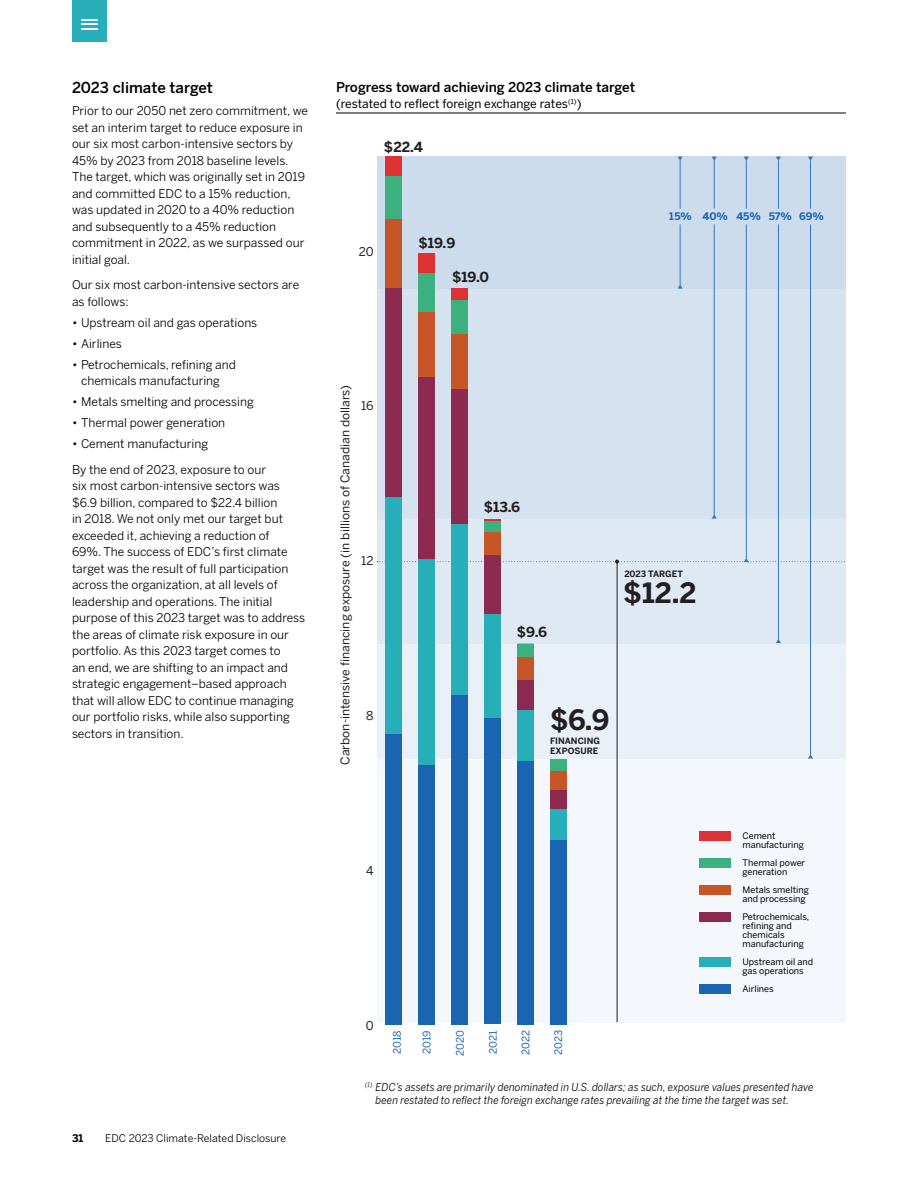
<style>
.page{position:relative;width:918px;height:1188px;background:#fff}
.page>*{position:absolute;margin:0;border:0;box-sizing:border-box;transform-origin:0 0}
.t1{font:700 27.75px "Benton Sans";color:#231f20}
.t2{font:500 15px "Benton Sans";color:#000}
.t3{font:700 13.8px "Benton Sans";letter-spacing:-.005em;color:#231f20}
.t4{font:500 13.5px "Benton Sans";color:#000}
.t5{font:12.15px "Benton Sans";letter-spacing:-.01em;color:#231f20}
.Body{font:12px/16.5px "Benton Sans";color:#000}
.t6{font:12px "Benton Sans";color:#231f20}
.t7{font:12px "Benton Sans";letter-spacing:-.01em;color:#000}
.footnote{font:italic 10.8px/13.5px "Benton Sans";letter-spacing:.005em;color:#000;scale:.93 1}
.t8{font:10.5px "Benton Sans";color:#000}
.t9{font:700 10.5px "Benton Sans";color:#000}
.t10{font:10.35px "Benton Sans";letter-spacing:-.01em;color:#1a65b2}
.t11{font:700 10.35px "Benton Sans";color:#1a65b2}
.t12{font:9px/9px "Benton Sans";color:#000}
.t13{font:700 8.7px/10.5px "Benton Sans";color:#231f20}
</style>
<div class="page">
<div style="left:72px;top:0;width:35px;height:42px;background:#27aeb9"></div>
<svg style="left:81px;top:19px;width:16px;height:11px"></svg>
<hr style="left:336px;top:113px;width:510px;height:1px;background:#000">
<div style="left:377px;top:562px;width:469px;height:460px;background:#f4f7fb"></div>
<div style="left:377px;top:157px;width:469px;height:602px;background:linear-gradient(to bottom,#c8d8e9,#e8f0f7)"></div>
<div style="left:386px;top:157px;width:16px;height:19px;background:#dd3133"></div>
<div style="left:418px;top:254px;width:17px;height:19px;background:#dd3133"></div>
<div style="left:451px;top:288px;width:17px;height:12px;background:#dd3133"></div>
<svg style="left:484px;top:519px;width:17px;height:2px"></svg>
<div style="left:386px;top:176px;width:16px;height:43px;background:#3cb07e"></div>
<div style="left:418px;top:273px;width:17px;height:39px;background:#3cb07e"></div>
<div style="left:451px;top:300px;width:17px;height:35px;background:#3cb07e"></div>
<div style="left:484px;top:521px;width:17px;height:11px;background:#3cb07e"></div>
<div style="left:517px;top:644px;width:17px;height:13px;background:#3cb07e"></div>
<div style="left:550px;top:759px;width:17px;height:12px;background:#3cb07e"></div>
<div style="left:386px;top:219px;width:16px;height:69px;background:#c65528"></div>
<div style="left:418px;top:312px;width:17px;height:65px;background:#c65528"></div>
<div style="left:451px;top:335px;width:17px;height:54px;background:#c65528"></div>
<div style="left:484px;top:532px;width:17px;height:24px;background:#c65528"></div>
<div style="left:517px;top:657px;width:17px;height:23px;background:#c65528"></div>
<div style="left:550px;top:771px;width:17px;height:20px;background:#c65528"></div>
<div style="left:386px;top:288px;width:16px;height:210px;background:#8d2a4f"></div>
<div style="left:418px;top:377px;width:17px;height:183px;background:#8d2a4f"></div>
<div style="left:451px;top:389px;width:17px;height:136px;background:#8d2a4f"></div>
<div style="left:484px;top:556px;width:17px;height:58px;background:#8d2a4f"></div>
<div style="left:517px;top:680px;width:17px;height:31px;background:#8d2a4f"></div>
<div style="left:550px;top:791px;width:17px;height:18px;background:#8d2a4f"></div>
<div style="left:386px;top:498px;width:16px;height:236px;background:#27aeb9"></div>
<div style="left:418px;top:560px;width:17px;height:205px;background:#27aeb9"></div>
<div style="left:451px;top:525px;width:17px;height:170px;background:#27aeb9"></div>
<div style="left:484px;top:614px;width:17px;height:104px;background:#27aeb9"></div>
<div style="left:517px;top:711px;width:17px;height:50px;background:#27aeb9"></div>
<div style="left:550px;top:809px;width:17px;height:33px;background:#27aeb9"></div>
<div style="left:386px;top:734px;width:16px;height:290px;background:#1a65b2"></div>
<div style="left:418px;top:765px;width:17px;height:259px;background:#1a65b2"></div>
<div style="left:451px;top:695px;width:17px;height:329px;background:#1a65b2"></div>
<div style="left:484px;top:718px;width:17px;height:306px;background:#1a65b2"></div>
<div style="left:517px;top:761px;width:17px;height:263px;background:#1a65b2"></div>
<div style="left:550px;top:840px;width:17px;height:184px;background:#1a65b2"></div>
<hr style="left:617px;top:561px;width:1px;height:461px;background:#231f20">
<hr style="left:680px;top:160px;width:1px;height:49px;background:#3578ba">
<svg style="left:678px;top:157px;width:5px;height:4px"></svg>
<hr style="left:680px;top:224px;width:1px;height:61px;background:#3578ba">
<svg style="left:678px;top:284px;width:5px;height:5px"></svg>
<hr style="left:714px;top:160px;width:1px;height:49px;background:#3578ba">
<svg style="left:712px;top:157px;width:5px;height:4px"></svg>
<hr style="left:714px;top:224px;width:1px;height:291px;background:#3578ba">
<svg style="left:712px;top:514px;width:5px;height:5px"></svg>
<hr style="left:746px;top:160px;width:1px;height:49px;background:#3578ba">
<svg style="left:744px;top:157px;width:5px;height:4px"></svg>
<hr style="left:746px;top:224px;width:1px;height:334px;background:#3578ba">
<svg style="left:377px;top:558px;width:469px;height:5px;background:#bed3e1"></svg>
<hr style="left:810px;top:160px;width:1px;height:49px;background:#3578ba">
<svg style="left:808px;top:157px;width:5px;height:4px"></svg>
<hr style="left:810px;top:224px;width:1px;height:531px;background:#3578ba">
<svg style="left:808px;top:754px;width:5px;height:5px"></svg>
<hr style="left:778px;top:160px;width:1px;height:49px;background:#3578ba">
<svg style="left:776px;top:157px;width:5px;height:4px"></svg>
<hr style="left:778px;top:224px;width:1px;height:415px;background:#3578ba">
<svg style="left:776px;top:639px;width:5px;height:4px"></svg>
<div style="left:699px;top:831px;width:31px;height:10px;background:#dd3133"></div>
<div style="left:699px;top:858px;width:31px;height:10px;background:#3cb07e"></div>
<div style="left:699px;top:885px;width:31px;height:10px;background:#c65528"></div>
<div style="left:699px;top:912px;width:31px;height:10px;background:#8d2a4f"></div>
<div style="left:699px;top:957px;width:31px;height:10px;background:#27aeb9"></div>
<div style="left:699px;top:984px;width:31px;height:10px;background:#1a65b2"></div>
<h2 class="t2" style="left:72px;top:78px;width:143px">2023 climate target</h2>
<p class="Body" style="left:72px;top:103px;width:238px">Prior to our 2050 net zero commitment, we set an interim target to reduce exposure in our six most carbon-intensive sectors by 45% by 2023 from 2018 baseline levels.<br>The target, which was originally set in 2019 and committed EDC to a 15% reduction, was updated in 2020 to a 40% reduction and subsequently to a 45% reduction commitment in 2022, as we surpassed our initial goal.</p>
<p class="Body" style="left:72px;top:277px;width:229px">Our six most carbon-intensive sectors are as follows:</p>
<p class="Body" style="left:72px;top:314px;width:187px">• Upstream oil and gas operations</p>
<p class="Body" style="left:72px;top:335px;width:51px">• Airlines</p>
<p class="Body" style="left:72px;top:356px;width:165px;text-align:center">• Petrochemicals, refining and chemicals manufacturing</p>
<p class="Body" style="left:72px;top:394px;width:183px">• Metals smelting and processing</p>
<p class="Body" style="left:72px;top:415px;width:155px">• Thermal power generation</p>
<p class="Body" style="left:72px;top:436px;width:138px">• Cement manufacturing</p>
<p class="Body" style="left:72px;top:461px;width:235px">By the end of 2023, exposure to our<br>six most carbon-intensive sectors was $6.9 billion, compared to $22.4 billion<br>in 2018. We not only met our target but exceeded it, achieving a reduction of<br>69%. The success of EDC’s first climate target was the result of full participation across the organization, at all levels of leadership and operations. The initial purpose of this 2023 target was to address the areas of climate risk exposure in our portfolio. As this 2023 target comes to<br>an end, we are shifting to an impact and strategic engagement–based approach that will allow EDC to continue managing our portfolio risks, while also supporting sectors in transition.</p>
<p class="t9" style="left:72px;top:1132px;width:13px">31</p>
<p class="t8" style="left:105px;top:1132px;width:182px">EDC 2023 Climate-Related Disclosure</p>
<p class="t4" style="left:336px;top:79px;width:301px">Progress toward achieving 2023 climate target</p>
<p class="t7" style="left:336px;top:97px;width:247px">(restated to reflect foreign exchange rates<sup>(1)</sup>)</p>
<p class="t5" style="left:359px;top:89px;width:16px">24</p>
<p class="t3" style="left:384px;top:138px;width:41px">$22.4</p>
<p class="t5" style="left:359px;top:244px;width:16px">20</p>
<p class="t3" style="left:419px;top:234px;width:38px">$19.9</p>
<p class="t3" style="left:452px;top:269px;width:38px">$19.0</p>
<p class="t11" style="left:669px;top:210px;width:156px">15% 40% 45% 57% 69%</p>
<p class="t6" style="left:338px;top:765px;width:382px;rotate:-90deg">Carbon-intensive financing exposure (in billions of Canadian dollars)</p>
<p class="t5" style="left:361px;top:399px;width:14px">16</p>
<p class="t5" style="left:361px;top:554px;width:14px">12</p>
<p class="t5" style="left:366px;top:709px;width:9px">8</p>
<p class="t5" style="left:366px;top:864px;width:9px">4</p>
<p class="t3" style="left:484px;top:499px;width:38px">$13.6</p>
<p class="t3" style="left:517px;top:624px;width:32px">$9.6</p>
<p class="t13" style="left:624px;top:568px;width:60px">2023 TARGET</p>
<p class="t1" style="left:623px;top:577px;width:75px">$12.2</p>
<p class="t1" style="left:550px;top:703px;width:61px">$6.9</p>
<p class="t13" style="left:550px;top:735px;width:52px">FINANCING<br>EXPOSURE</p>
<p class="t5" style="left:366px;top:1019px;width:9px">0</p>
<p class="t10" style="left:391px;top:1054px;width:25px;rotate:-90deg">2018</p>
<p class="t10" style="left:421px;top:1054px;width:25px;rotate:-90deg">2019</p>
<p class="t10" style="left:454px;top:1056px;width:27px;rotate:-90deg">2020</p>
<p class="t10" style="left:487px;top:1054px;width:25px;rotate:-90deg">2021</p>
<p class="t10" style="left:520px;top:1055px;width:27px;rotate:-90deg">2022</p>
<p class="t10" style="left:552px;top:1055px;width:27px;rotate:-90deg">2023</p>
<p class="t12" style="left:742px;top:832px;width:63px">Cement manufacturing</p>
<p class="t12" style="left:742px;top:859px;width:64px">Thermal power generation</p>
<p class="t12" style="left:742px;top:886px;width:68px">Metals smelting and processing</p>
<p class="t12" style="left:742px;top:913px;width:68px">Petrochemicals, refining and chemicals manufacturing</p>
<p class="t12" style="left:742px;top:958px;width:72px">Upstream oil and gas operations</p>
<p class="t12" style="left:742px;top:985px;width:33px">Airlines</p>
<p class="footnote" style="left:376px;top:1080px;width:472px;text-indent:-10px"><sup>(1)</sup> EDC’s assets are primarily denominated in U.S. dollars; as such, exposure values presented have been restated to reflect the foreign exchange rates prevailing at the time the target was set.</p>
</div>
